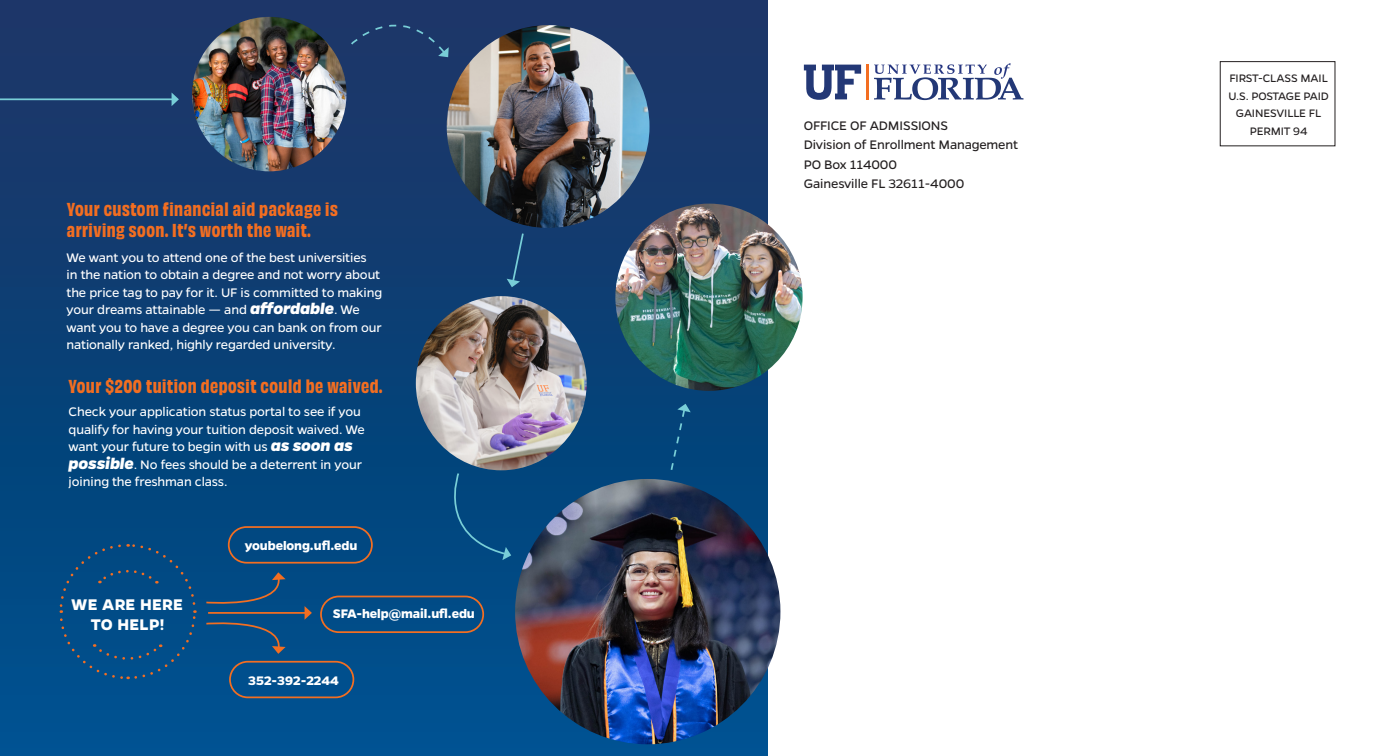
<style>
.page{position:relative;width:1386px;height:756px;background:#fff}
.page>*{position:absolute;margin:0;border:0;box-sizing:border-box;transform-origin:0 0}
.t1{font:700 17.5px/21px "Obviously Narw";letter-spacing:.03em;color:#f36e21}
.t2{font:700 17.5px "Gentona";letter-spacing:.02em;color:#fff}
.t3{font:14px/17.5px "Gentona";letter-spacing:-.01em;color:#fff}
.t4{font:14px "Gentona";letter-spacing:-.01em;color:#231f20}
.t5{font:700 14px "Gentona";letter-spacing:-.01em;color:#fff}
.t6{font:12.25px "Gentona";letter-spacing:-.01em;color:#231f20}
.s1{font-weight:800;font-style:italic;font-size:17.5px}
</style>
<div class="page">
<div style="left:1220px;top:61px;width:115px;height:85px;border:1px solid #231f20"></div>
<hr style="left:867px;top:64px;width:2px;height:36px;background:#f36e21">
<svg style="left:874px;top:63px;width:149px;height:37px"></svg>
<svg style="left:804px;top:65px;width:57px;height:35px"></svg>
<div style="left:0;top:0;width:767px;height:756px;background:linear-gradient(to bottom,#1c3364,#00518e)"></div>
<img style="left:416px;top:296px;width:171px;height:174px">
<hr style="left:208px;top:612px;width:97px;height:2px;background:#f36e21">
<svg style="left:305px;top:606px;width:7px;height:14px"></svg>
<svg style="left:205px;top:618px;width:81px;height:36px;background:#114f81"></svg>
<svg style="left:205px;top:572px;width:81px;height:36px;background:#114c7e"></svg>
<div style="left:228px;top:526px;width:145px;height:38px;border:2px solid #f36e21;border-radius:18px"></div>
<div style="left:229px;top:661px;width:125px;height:37px;border:2px solid #f36e21;border-radius:18px"></div>
<div style="left:320px;top:596px;width:164px;height:37px;border:2px solid #f36e21;border-radius:18px"></div>
<div style="left:58px;top:543px;width:139px;height:138px;background:#014c87"></div>
<img style="left:515px;top:479px;width:265px;height:265px;border-radius:133px">
<img style="left:447px;top:25px;width:203px;height:203px;border-radius:101px">
<img style="left:615px;top:204px;width:188px;height:187px;border-radius:94px">
<img style="left:192px;top:17px;width:155px;height:154px;border-radius:77px">
<hr style="left:0;top:98px;width:172px;height:2px;background:#78ced7">
<svg style="left:172px;top:92px;width:7px;height:14px"></svg>
<div style="left:350px;top:0;width:99px;height:57px;background:#1d3769"></div>
<svg style="left:507px;top:232px;width:18px;height:55px"></svg>
<div style="left:436px;top:472px;width:75px;height:88px;background:#01477f"></div>
<svg style="left:669px;top:404px;width:22px;height:68px"></svg>
<p class="t1" style="left:67px;top:197px;width:273px">Your custom financial aid package is arriving soon. It’s worth the wait.</p>
<p class="t3" style="left:67px;top:249px;width:317px">We want you to attend one of the best universities<br>in the nation to obtain a degree and not worry about the price tag to pay for it. UF is committed to making your dreams attainable — and <span class="s1">affordable</span>. We want you to have a degree you can bank on from our nationally ranked, highly regarded university.</p>
<p class="t1" style="left:69px;top:375px;width:315px">Your $200 tuition deposit could be waived.</p>
<p class="t3" style="left:69px;top:403px;width:298px">Check your application status portal to see if you qualify for having your tuition deposit waived. We want your future to begin with us <span class="s1">as soon as possible</span>. No fees should be a deterrent in your joining the freshman class.</p>
<p class="t2" style="left:71px;top:594px;width:113px">WE ARE HERE</p>
<p class="t2" style="left:91px;top:614px;width:75px">TO HELP!</p>
<p class="t5" style="left:245px;top:537px;width:114px">youbelong.ufl.edu</p>
<p class="t5" style="left:333px;top:606px;width:143px">SFA-help@mail.ufl.edu</p>
<p class="t5" style="left:248px;top:673px;width:92px">352-392-2244</p>
<p class="t4" style="left:804px;top:118px;width:146px">OFFICE OF ADMISSIONS</p>
<p class="t4" style="left:804px;top:137px;width:216px">Division of Enrollment Management</p>
<p class="t4" style="left:804px;top:156px;width:95px">PO Box 114000</p>
<p class="t4" style="left:804px;top:176px;width:162px">Gainesville FL 32611-4000</p>
<p class="t6" style="left:1229px;top:72px;width:100px">FIRST-CLASS MAIL</p>
<p class="t6" style="left:1228px;top:89px;width:102px">U.S. POSTAGE PAID</p>
<p class="t6" style="left:1236px;top:107px;width:87px">GAINESVILLE FL</p>
<p class="t6" style="left:1250px;top:124px;width:59px">PERMIT 94</p>
</div>
